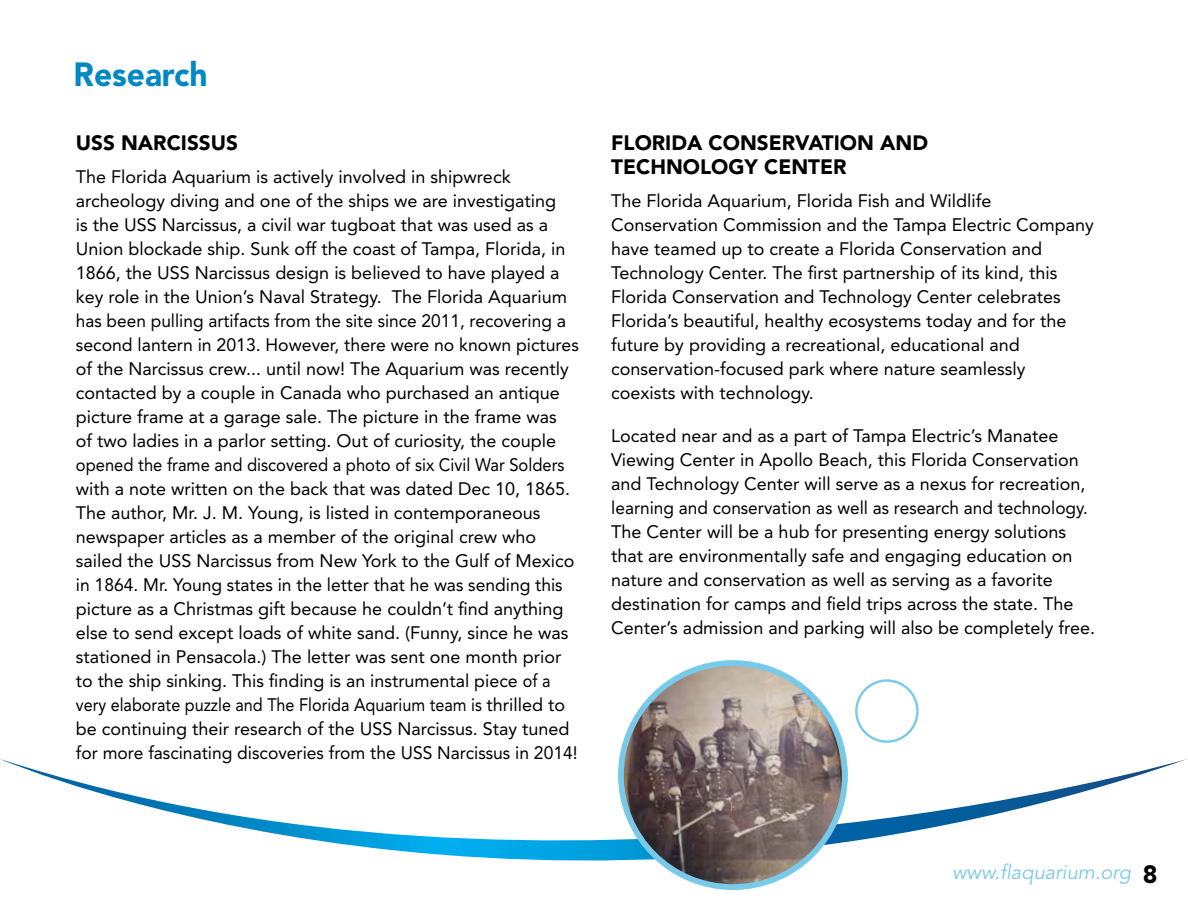
<style>
.page{position:relative;width:1188px;height:918px;background:#fff}
.page>*{position:absolute;margin:0;border:0;box-sizing:border-box;transform-origin:0 0}
.t1{font:900 33.3px "Avenir";color:#0087c5;scale:.95 1}
.t2{font:900 20.7px/24px "Avenir";color:#000}
.t3{font:italic 20.1px "Avenir";color:#79c9e8}
.t4{font:18px/24px "Avenir";color:#000}
.s1{font-weight:900;font-style:normal;font-size:24.9px;color:#000}
</style>
<div class="page">
<svg style="left:0;top:759px;width:1187px;height:131px"></svg>
<img style="left:621px;top:665px;width:224px;height:222px">
<div style="left:618px;top:660px;width:230px;height:230px;border:6px solid #79c9e8;border-radius:50%"></div>
<div style="left:855px;top:679px;width:64px;height:64px;border:2px solid #79c9e8;border-radius:50%"></div>
<h1 class="t1" style="left:74px;top:54px;width:143px">Research</h1>
<p class="t2" style="left:76px;top:130px;width:164px">USS NARCISSUS</p>
<p class="t4" style="left:76px;top:164px;width:504px">The Florida Aquarium is actively involved in shipwreck archeology diving and one of the ships we are investigating<br>is the USS Narcissus, a civil war tugboat that was used as a Union blockade ship. Sunk off the coast of Tampa, Florida, in 1866, the USS Narcissus design is believed to have played a key role in the Union’s Naval Strategy. The Florida Aquarium has been pulling artifacts from the site since 2011, recovering a second lantern in 2013. However, there were no known pictures of the Narcissus crew... until now! The Aquarium was recently contacted by a couple in Canada who purchased an antique picture frame at a garage sale. The picture in the frame was<br>of two ladies in a parlor setting. Out of curiosity, the couple opened the frame and discovered a photo of six Civil War Solders with a note written on the back that was dated Dec 10, 1865.<br>The author, Mr. J. M. Young, is listed in contemporaneous newspaper articles as a member of the original crew who sailed the USS Narcissus from New York to the Gulf of Mexico in 1864. Mr. Young states in the letter that he was sending this picture as a Christmas gift because he couldn’t find anything else to send except loads of white sand. (Funny, since he was stationed in Pensacola.) The letter was sent one month prior to the ship sinking. This finding is an instrumental piece of a very elaborate puzzle and The Florida Aquarium team is thrilled to be continuing their research of the USS Narcissus. Stay tuned for more fascinating discoveries from the USS Narcissus in 2014!</p>
<p class="t2" style="left:611px;top:130px;width:318px">FLORIDA CONSERVATION AND<br>TECHNOLOGY CENTER</p>
<p class="t4" style="left:611px;top:188px;width:484px">The Florida Aquarium, Florida Fish and Wildlife Conservation Commission and the Tampa Electric Company have teamed up to create a Florida Conservation and Technology Center. The first partnership of its kind, this Florida Conservation and Technology Center celebrates Florida’s beautiful, healthy ecosystems today and for the future by providing a recreational, educational and conservation-focused park where nature seamlessly coexists with technology.</p>
<p class="t4" style="left:611px;top:424px;width:485px">Located near and as a part of Tampa Electric’s Manatee Viewing Center in Apollo Beach, this Florida Conservation and Technology Center will serve as a nexus for recreation, learning and conservation as well as research and technology.<br>The Center will be a hub for presenting energy solutions that are environmentally safe and engaging education on nature and conservation as well as serving as a favorite destination for camps and field trips across the state. The Center’s admission and parking will also be completely free.</p>
<p class="t3" style="left:952px;top:861px;width:207px">www.flaquarium.org <span class="s1">8</span></p>
</div>
